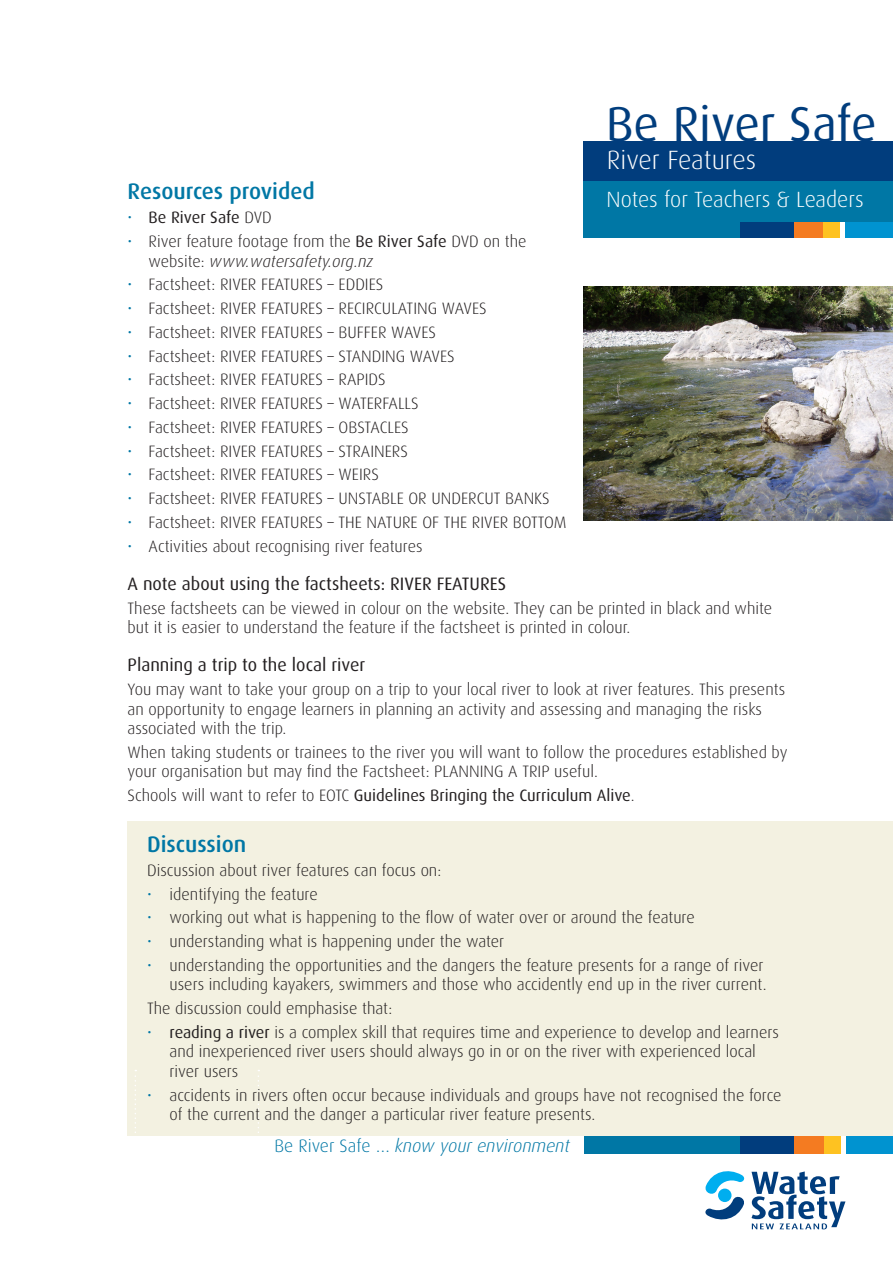
<style>
.page{position:relative;width:893px;height:1263px;background:#fff}
.page>*{position:absolute;margin:0;border:0;box-sizing:border-box;transform-origin:0 0}
.t1{font:48.9px "Dax";color:#013d7d}
.Body{font:300 26.4px "Dax";letter-spacing:-.005em;color:#fff}
.Sub_Head{font:500 22.5px "Dax";color:#0077a5}
.Body-2{font:300 22.05px "Dax";color:#fff}
.Sub_Head_2{font:18px "Dax";color:#231f20}
.Body-3{font:italic 300 18px "Dax";color:#0077a5}
.Indent{font:300 16.5px/19.5px "Dax";color:#231f20}
.Body-4{font:300 16.5px/19.5px "Dax";color:#231f20}
.Body-5{font:16.5px "Dax";color:#231f20}
.Indent-2{font:16.5px "Dax";color:#231f20}
.s1{font-weight:300;color:#0077a5}
.s2{font-weight:300}
.s3{color:#0077a5}
.s4{font-weight:400}
.s5{font-style:italic}
.s6{font-style:normal}
</style>
<div class="page">
<div style="left:128px;top:821px;width:765px;height:314px;background:#f3f1e1"></div>
<svg style="left:135px;top:1070px;width:1px;height:66px"></svg>
<svg style="left:258px;top:1070px;width:1px;height:66px"></svg>
<svg style="left:705px;top:1171px;width:140px;height:58px"></svg>
<div style="left:584px;top:1136px;width:174px;height:17px;background:#0077a5"></div>
<div style="left:786px;top:1136px;width:40px;height:17px;background:#f47b21"></div>
<div style="left:824px;top:1136px;width:17px;height:17px;background:#fec221"></div>
<div style="left:845px;top:1136px;width:48px;height:17px;background:#0093d0"></div>
<div style="left:740px;top:1136px;width:54px;height:17px;background:#013d7d"></div>
<div style="left:584px;top:220px;width:173px;height:18px;background:#0077a5"></div>
<div style="left:786px;top:220px;width:39px;height:18px;background:#f47b21"></div>
<div style="left:823px;top:220px;width:18px;height:18px;background:#fec221"></div>
<div style="left:845px;top:220px;width:48px;height:18px;background:#0093d0"></div>
<div style="left:740px;top:220px;width:53px;height:18px;background:#013d7d"></div>
<div style="left:840px;top:220px;width:5px;height:18px;background:#fff"></div>
<div style="left:584px;top:142px;width:309px;height:40px;background:#013d7d"></div>
<div style="left:584px;top:181px;width:309px;height:40px;background:#0077a5"></div>
<img style="left:584px;top:286px;width:309px;height:235px">
<p class="t1" style="left:606px;top:97px;width:272px">Be River Safe</p>
<p class="Body" style="left:607px;top:146px;width:151px">River Features</p>
<p class="Body-2" style="left:607px;top:188px;width:259px">Notes for Teachers &amp; Leaders</p>
<p class="Sub_Head" style="left:128px;top:179px;width:189px">Resources provided</p>
<p class="Indent-2" style="left:128px;top:208px;width:146px"><span class="s1">•</span> Be River Safe <span class="s2">DVD</span></p>
<p class="Indent" style="left:149px;top:232px;width:379px;text-indent:-21px"><span class="s3">•</span> River feature footage from the <span class="s4">Be River Safe</span> DVD on the website: <span class="s5">www.watersafety.org.nz</span></p>
<p class="Indent" style="left:128px;top:275px;width:257px"><span class="s3">•</span> Factsheet: RIVER FEATURES – EDDIES</p>
<p class="Indent" style="left:128px;top:299px;width:361px"><span class="s3">•</span> Factsheet: RIVER FEATURES – RECIRCULATING WAVES</p>
<p class="Indent" style="left:128px;top:322px;width:310px"><span class="s3">•</span> Factsheet: RIVER FEATURES – BUFFER WAVES</p>
<p class="Indent" style="left:128px;top:346px;width:329px"><span class="s3">•</span> Factsheet: RIVER FEATURES – STANDING WAVES</p>
<p class="Indent" style="left:128px;top:370px;width:260px"><span class="s3">•</span> Factsheet: RIVER FEATURES – RAPIDS</p>
<p class="Indent" style="left:128px;top:394px;width:293px"><span class="s3">•</span> Factsheet: RIVER FEATURES – WATERFALLS</p>
<p class="Indent" style="left:128px;top:417px;width:283px"><span class="s3">•</span> Factsheet: RIVER FEATURES – OBSTACLES</p>
<p class="Indent" style="left:128px;top:441px;width:282px"><span class="s3">•</span> Factsheet: RIVER FEATURES – STRAINERS</p>
<p class="Indent" style="left:128px;top:465px;width:253px"><span class="s3">•</span> Factsheet: RIVER FEATURES – WEIRS</p>
<p class="Indent" style="left:128px;top:489px;width:424px"><span class="s3">•</span> Factsheet: RIVER FEATURES – UNSTABLE OR UNDERCUT BANKS</p>
<p class="Indent" style="left:128px;top:512px;width:440px"><span class="s3">•</span> Factsheet: RIVER FEATURES – THE NATURE OF THE RIVER BOTTOM</p>
<p class="Indent" style="left:128px;top:536px;width:296px"><span class="s3">•</span> Activities about recognising river features</p>
<p class="Sub_Head_2" style="left:128px;top:574px;width:380px">A note about using the factsheets: RIVER FEATURES</p>
<p class="Body-4" style="left:128px;top:598px;width:646px">These factsheets can be viewed in colour on the website. They can be printed in black and white but it is easier to understand the feature if the factsheet is printed in colour.</p>
<p class="Sub_Head_2" style="left:128px;top:655px;width:239px">Planning a trip to the local river</p>
<p class="Body-4" style="left:128px;top:680px;width:659px">You may want to take your group on a trip to your local river to look at river features. This presents an opportunity to engage learners in planning an activity and assessing and managing the risks associated with the trip.</p>
<p class="Body-4" style="left:128px;top:743px;width:661px">When taking students or trainees to the river you will want to follow the procedures established by your organisation but may find the Factsheet: PLANNING A TRIP useful.</p>
<p class="Body-5" style="left:128px;top:786px;width:509px"><span class="s2">Schools will want to refer to EOTC</span> Guidelines Bringing the Curriculum Alive<span class="s2">.</span></p>
<p class="Sub_Head" style="left:147px;top:832px;width:101px">Discussion</p>
<p class="Body-4" style="left:147px;top:861px;width:296px">Discussion about river features can focus on:</p>
<p class="Indent" style="left:147px;top:884px;width:172px"><span class="s3">•</span> identifying the feature</p>
<p class="Indent" style="left:147px;top:908px;width:549px"><span class="s3">•</span> working out what is happening to the flow of water over or around the feature</p>
<p class="Indent" style="left:147px;top:932px;width:359px"><span class="s3">•</span> understanding what is happening under the water</p>
<p class="Indent" style="left:147px;top:956px;width:621px;text-align:right"><span class="s3">•</span> understanding the opportunities and the dangers the feature presents for a range of river users including kayakers, swimmers and those who accidently end up in the river current.</p>
<p class="Body-4" style="left:147px;top:999px;width:247px">The discussion could emphasise that:</p>
<p class="Indent" style="left:170px;top:1023px;width:611px;text-indent:-23px"><span class="s3">•</span> <span class="s4">reading a river</span> is a complex skill that requires time and experience to develop and learners and inexperienced river users should always go in or on the river with experienced local river users</p>
<p class="Indent" style="left:170px;top:1085px;width:613px;text-indent:-23px"><span class="s3">•</span> accidents in rivers often occur because individuals and groups have not recognised the force of the current and the danger a particular river feature presents.</p>
<p class="Body-3" style="left:274px;top:1136px;width:297px"><span class="s6">Be River Safe …</span> know your environment</p>
</div>
